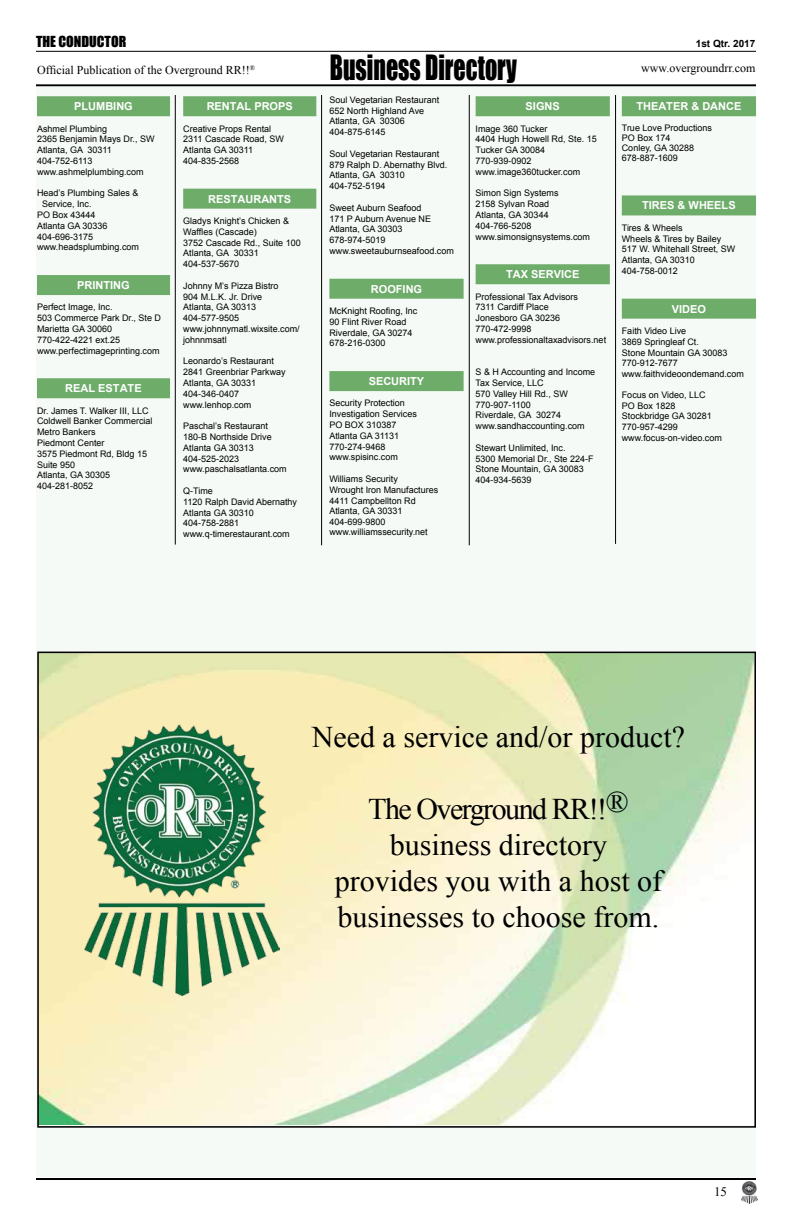
<style>
.page{position:relative;width:792px;height:1224px;background:#fff}
.page>*{position:absolute;margin:0;border:0;box-sizing:border-box;transform-origin:0 0}
.t1{font:32px "Impact";color:#000;scale:.75 1}
.t2{font:30px/36px "Times New Roman";color:#000;text-align:center}
.t3{font:14px "Impact";color:#000}
.t4{font:13px "Times New Roman";color:#000}
.t5{font:12px "Times New Roman";color:#000}
.t6{font:700 11px "Arial";color:#fff}
.t7{font:700 10px "Arial";color:#000}
.t8{font:9px/10.8px "Arial";color:#000}
</style>
<div class="page">
<hr style="left:36px;top:1178px;width:720px;height:2px;background:#000">
<img style="left:741px;top:1181px;width:16px;height:23px">
<hr style="left:36px;top:51px;width:720px;height:1px;background:#000">
<hr style="left:36px;top:84px;width:720px;height:2px;background:#000">
<div style="left:36px;top:86px;width:720px;height:1090px;background:#f5faf6"></div>
<div style="left:37px;top:96px;width:133px;height:20px;background:#6eac6a"></div>
<div style="left:37px;top:275px;width:133px;height:20px;background:#6eac6a"></div>
<div style="left:37px;top:378px;width:133px;height:20px;background:#6eac6a"></div>
<div style="left:183px;top:96px;width:133px;height:20px;background:#6eac6a"></div>
<div style="left:183px;top:189px;width:133px;height:20px;background:#6eac6a"></div>
<div style="left:329px;top:279px;width:135px;height:20px;background:#6eac6a"></div>
<div style="left:329px;top:371px;width:135px;height:20px;background:#6eac6a"></div>
<div style="left:476px;top:96px;width:134px;height:20px;background:#6eac6a"></div>
<div style="left:476px;top:264px;width:134px;height:20px;background:#6eac6a"></div>
<div style="left:622px;top:96px;width:134px;height:20px;background:#6eac6a"></div>
<div style="left:622px;top:195px;width:134px;height:20px;background:#6eac6a"></div>
<div style="left:622px;top:299px;width:134px;height:20px;background:#6eac6a"></div>
<svg style="left:609px;top:95px;width:13px;height:449px"></svg>
<hr style="left:615px;top:95px;width:1px;height:449px;background:#000">
<svg style="left:462px;top:95px;width:14px;height:451px"></svg>
<hr style="left:469px;top:95px;width:1px;height:450px;background:#000">
<svg style="left:315px;top:95px;width:8px;height:451px"></svg>
<hr style="left:321px;top:95px;width:1px;height:450px;background:#000">
<svg style="left:168px;top:95px;width:7px;height:450px"></svg>
<hr style="left:175px;top:95px;width:1px;height:450px;background:#000">
<img style="left:40px;top:655px;width:713px;height:470px">
<div style="left:37px;top:652px;width:719px;height:476px;border:2px solid #000"></div>
<img style="left:85px;top:725px;width:194px;height:271px">
<h3 class="t3" style="left:36px;top:31px;width:92px">THE CONDUCTOR</h3>
<h3 class="t5" style="left:37px;top:62px;width:220px">Official Publication of the Overground RR!!<sup>®</sup></h3>
<h3 class="t5" style="left:641px;top:59px;width:116px">www.overgroundrr.com</h3>
<p class="t7" style="left:696px;top:36px;width:61px">1ST QTR. 2017</p>
<h1 class="t1" style="left:330px;top:42px;width:251px">Business Directory</h1>
<p class="t6" style="left:74px;top:99px;width:15px">PLUMBI</p>
<p class="t6" style="left:116px;top:99px;width:16px">NG</p>
<p class="t8" style="left:37px;top:123px;width:119px">Ashmel Plumbing<br>2365 Benjamin Mays Dr., SW<br>Atlanta, GA 30311<br>404-752-6113 www.ashmelplumbing.com</p>
<p class="t8" style="left:37px;top:188px;width:103px">Head’s Plumbing Sales &amp;</p>
<p class="t8" style="left:42px;top:199px;width:51px">Service, Inc.</p>
<p class="t8" style="left:37px;top:209px;width:60px">PO Box 43444</p>
<p class="t8" style="left:37px;top:220px;width:72px">Atlanta GA 30336</p>
<p class="t8" style="left:37px;top:231px;width:58px">404-696-3175</p>
<p class="t8" style="left:37px;top:242px;width:104px">www.headsplumbing.com</p>
<p class="t6" style="left:77px;top:278px;width:52px">PRINTING</p>
<p class="t8" style="left:37px;top:302px;width:126px">Perfect Image, Inc.<br>503 Commerce Park Dr., Ste D<br>Marietta GA 30060<br>770-422-4221 ext.25 www.perfectimageprinting.com</p>
<p class="t6" style="left:65px;top:381px;width:78px">REAL ESTATE</p>
<p class="t8" style="left:37px;top:405px;width:117px">Dr. James T. Walker III, LLC<br>Coldwell Banker Commercial<br>Metro Bankers<br>Piedmont Center<br>3575 Piedmont Rd, Bldg 15<br>Suite 950<br>Atlanta, GA 30305<br>404-281-8052</p>
<p class="t6" style="left:207px;top:99px;width:64px">RENTAL PROPS</p>
<p class="t8" style="left:183px;top:123px;width:102px">Creative Props Rental<br>2311 Cascade Road, SW<br>Atlanta GA 30311<br>404-835-2568</p>
<p class="t6" style="left:208px;top:191px;width:39px">RESTAURA</p>
<p class="t6" style="left:269px;top:191px;width:22px">NTS</p>
<p class="t8" style="left:183px;top:215px;width:119px">Gladys Knight’s Chicken &amp;<br>Waffles (Cascade)<br>3752 Cascade Rd., Suite 100<br>Atlanta, GA 30331<br>404-537-5670</p>
<p class="t8" style="left:183px;top:280px;width:118px">Johnny M’s Pizza Bistro<br>904 M.L.K. Jr. Drive<br>Atlanta, GA 30313<br>404-577-9505 www.johnnymatl.wixsite.com/ johnnmsatl</p>
<p class="t8" style="left:183px;top:356px;width:104px">Leonardo’s Restaurant<br>2841 Greenbriar Parkway<br>Atlanta, GA 30331<br>404-346-0407 www.lenhop.com</p>
<p class="t8" style="left:183px;top:421px;width:105px">Paschal’s Restaurant<br>180-B Northside Drive<br>Atlanta GA 30313<br>404-525-2023 www.paschalsatlanta.com</p>
<p class="t8" style="left:183px;top:485px;width:115px">Q-Time<br>1120 Ralph David Abernathy<br>Atlanta GA 30310<br>404-758-2881 www.q-timerestaurant.com</p>
<p class="t8" style="left:329px;top:94px;width:112px">Soul Vegetarian Restaurant<br>652 North Highland Ave<br>Atlanta, GA 30306<br>404-875-6145</p>
<p class="t8" style="left:329px;top:148px;width:120px">Soul Vegetarian Restaurant<br>879 Ralph D. Abernathy Blvd.<br>Atlanta, GA 30310<br>404-752-5194</p>
<p class="t8" style="left:329px;top:202px;width:126px">Sweet Auburn Seafood<br>171 P Auburn Avenue NE<br>Atlanta, GA 30303<br>678-974-5019 www.sweetauburnseafood.com</p>
<p class="t6" style="left:371px;top:282px;width:8px">ROOFI</p>
<p class="t6" style="left:406px;top:282px;width:16px">NG</p>
<p class="t8" style="left:329px;top:306px;width:90px">McKnight Roofing, Inc<br>90 Flint River Road<br>Riverdale, GA 30274<br>678-216-0300</p>
<p class="t6" style="left:369px;top:374px;width:56px">SECURITY</p>
<p class="t8" style="left:329px;top:398px;width:89px">Security Protection<br>Investigation Services<br>PO BOX 310387<br>Atlanta GA 31131<br>770-274-9468 www.spisinc.com</p>
<p class="t8" style="left:329px;top:474px;width:110px">Williams Security<br>Wrought Iron Manufactures<br>4411 Campbellton Rd<br>Atlanta, GA 30331<br>404-699-9800</p>
<p class="t8" style="left:329px;top:526px;width:100px">www.williamssecurity.net</p>
<p class="t6" style="left:526px;top:99px;width:35px">SIGNS</p>
<p class="t8" style="left:476px;top:123px;width:123px">Image 360 Tucker<br>4404 Hugh Howell Rd, Ste. 15<br>Tucker GA 30084<br>770-939-0902 www.image360tucker.com</p>
<p class="t8" style="left:476px;top:188px;width:116px">Simon Sign Systems<br>2158 Sylvan Road<br>Atlanta, GA 30344<br>404-766-5208 www.simonsignsystems.com</p>
<p class="t6" style="left:506px;top:267px;width:75px">TAX SERVICE</p>
<p class="t8" style="left:476px;top:291px;width:132px">Professional Tax Advisors<br>7311 Cardiff Place<br>Jonesboro GA 30236<br>770-472-9998 www.professionaltaxadvisors.net</p>
<p class="t8" style="left:476px;top:367px;width:121px">S &amp; H Accounting and Income<br>Tax Service, LLC<br>570 Valley Hill Rd., SW<br>770-907-1100<br>Riverdale, GA 30274 www.sandhaccounting.com</p>
<p class="t8" style="left:476px;top:442px;width:120px">Stewart Unlimited, Inc.<br>5300 Memorial Dr., Ste 224-F<br>Stone Mountain, GA 30083<br>404-934-5639</p>
<p class="t6" style="left:636px;top:99px;width:16px">THEATER</p>
<p class="t6" style="left:691px;top:99px;width:28px">&amp; DANCE</p>
<p class="t8" style="left:622px;top:123px;width:92px;line-height:10px">True Love Productions<br>PO Box 174<br>Conley, GA 30288<br>678-887-1609</p>
<p class="t6" style="left:642px;top:198px;width:87px">TIRES &amp; WH EELS</p>
<p class="t8" style="left:622px;top:222px;width:115px">Tires &amp; Wheels<br>Wheels &amp; Tires by Bailey<br>517 W. Whitehall Street, SW<br>Atlanta, GA 30310<br>404-758-0012</p>
<p class="t6" style="left:672px;top:301px;width:8px">VIDEO</p>
<p class="t8" style="left:622px;top:325px;width:124px">Faith Video Live<br>3869 Springleaf Ct.<br>Stone Mountain GA 30083<br>770-912-7677 www.faithvideoondemand.com</p>
<p class="t8" style="left:622px;top:390px;width:102px">Focus on Video, LLC<br>PO Box 1828<br>Stockbridge GA 30281<br>770-957-4299 www.focus-on-video.com</p>
<h2 class="t2" style="left:312px;top:719px;width:375px">Need a service and/or product?</h2>
<h2 class="t2" style="left:335px;top:791px;width:329px">The Overground RR!!® business directory provides you with a host of businesses to choose from.</h2>
<h3 class="t4" style="left:714px;top:1183px;width:14px">15</h3>
</div>
